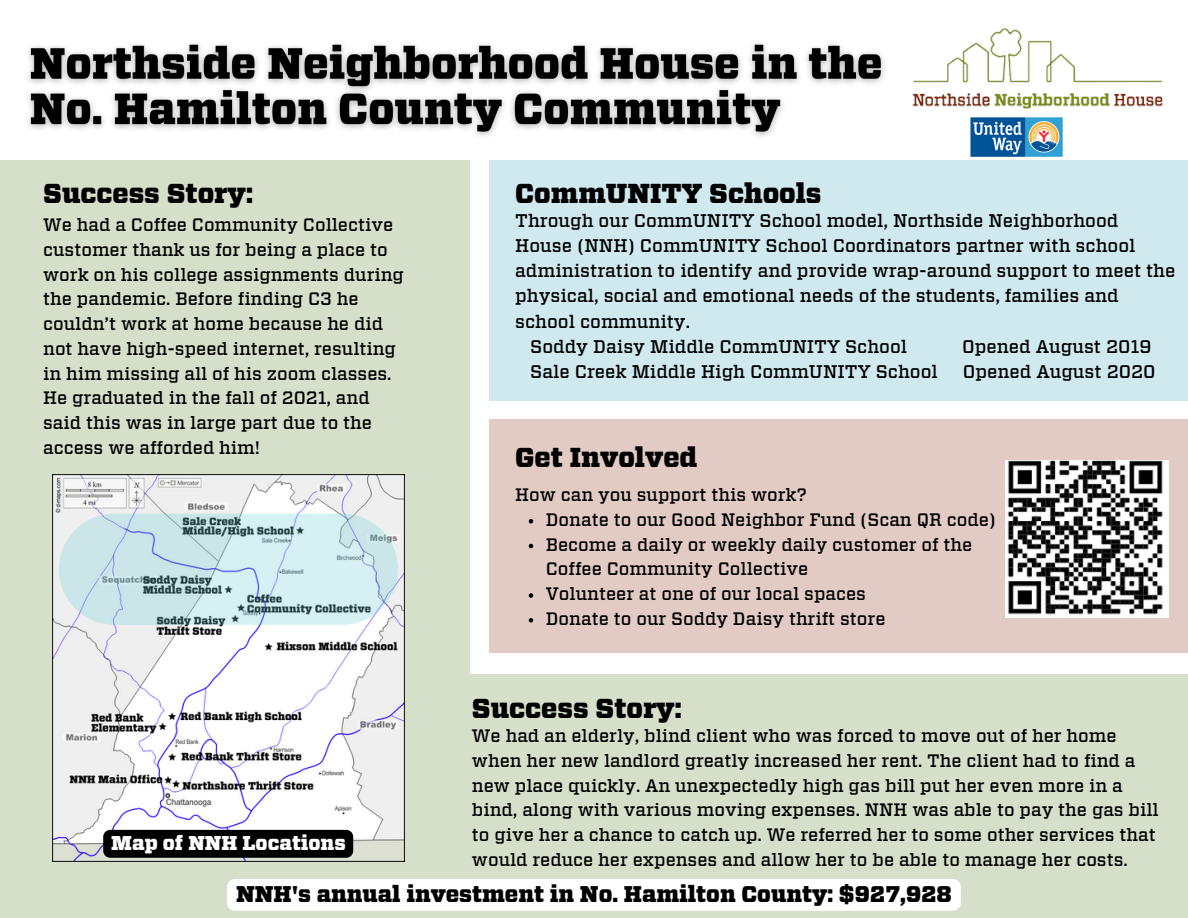
<style>
.page{position:relative;width:1188px;height:918px;background:#fff}
.page>*{position:absolute;margin:0;border:0;box-sizing:border-box;transform-origin:0 0}
.t1{font:900 27.45px "Vitesse";color:#000}
.t2{font:900 22.65px "Vitesse";color:#000}
.t3{font:900 19.95px "Vitesse";color:#fff}
.t4{font:500 18.3px "Vitesse";color:#000}
.t5{font:500 18px/24.8px "Vitesse";color:#000}
</style>
<div class="page">
<div style="left:0;top:160px;width:470px;height:758px;background:#d5dfca"></div>
<div style="left:471px;top:674px;width:717px;height:244px;background:#d5dfca"></div>
<div style="left:489px;top:419px;width:699px;height:234px;background:#e3cbc5"></div>
<div style="left:489px;top:160px;width:699px;height:241px;background:#cfe9ef"></div>
<img style="left:52px;top:475px;width:353px;height:386px">
<svg style="left:59px;top:514px;width:339px;height:111px;background:#c2dbe1"></svg>
<div style="left:103px;top:830px;width:250px;height:28px;background:#000"></div>
<img style="left:912px;top:27px;width:251px;height:82px">
<img style="left:1005px;top:460px;width:163px;height:158px">
<img style="left:971px;top:117px;width:92px;height:40px">
<img style="left:28px;top:43px;width:856px;height:94px">
<svg style="left:529px;top:519px;width:4px;height:5px"></svg>
<svg style="left:529px;top:544px;width:4px;height:4px"></svg>
<svg style="left:529px;top:593px;width:4px;height:5px"></svg>
<svg style="left:529px;top:618px;width:4px;height:5px"></svg>
<div style="left:227px;top:879px;width:734px;height:32px;background:#fff"></div>
<h1 class="t1" style="left:43px;top:181px;width:211px">Success Story:</h1>
<h1 class="t1" style="left:515px;top:181px;width:308px">CommUNITY Schools</h1>
<p class="t5" style="left:43px;top:213px;width:362px">We had a Coffee Community Collective customer thank us for being a place to work on his college assignments during the pandemic. Before finding C3 he couldn’t work at home because he did not have high-speed internet, resulting in him missing all of his zoom classes.<br>He graduated in the fall of 2021, and said this was in large part due to the access we afforded him!</p>
<p class="t3" style="left:111px;top:834px;width:236px">Map of NNH Locations</p>
<p class="t4" style="left:515px;top:212px;width:605px">Through our CommUNITY School model, Northside Neighborhood</p>
<p class="t4" style="left:515px;top:237px;width:622px">House (NNH) CommUNITY School Coordinators partner with school</p>
<p class="t4" style="left:515px;top:263px;width:662px">administration to identify and provide wrap-around support to meet the</p>
<p class="t4" style="left:515px;top:288px;width:605px">physical, social and emotional needs of the students, families and</p>
<p class="t4" style="left:515px;top:313px;width:176px">school community.</p>
<p class="t4" style="left:530px;top:338px;width:378px">Soddy Daisy Middle CommUNITY School</p>
<p class="t4" style="left:962px;top:338px;width:191px">Opened August 2019</p>
<p class="t4" style="left:530px;top:363px;width:409px">Sale Creek Middle High CommUNITY School</p>
<p class="t4" style="left:963px;top:363px;width:194px">Opened August 2020</p>
<h1 class="t1" style="left:515px;top:445px;width:184px">Get Involved</h1>
<p class="t5" style="left:515px;top:483px;width:293px">How can you support this work?</p>
<p class="t5" style="left:546px;top:508px;width:452px">Donate to our Good Neighbor Fund (Scan QR code)<br>Become a daily or weekly daily customer of the Coffee Community Collective<br>Volunteer at one of our local spaces<br>Donate to our Soddy Daisy thrift store</p>
<h1 class="t1" style="left:472px;top:696px;width:211px">Success Story:</h1>
<p class="t5" style="left:472px;top:724px;width:688px">We had an elderly, blind client who was forced to move out of her home when her new landlord greatly increased her rent. The client had to find a new place quickly. An unexpectedly high gas bill put her even more in a bind, along with various moving expenses. NNH was able to pay the gas bill to give her a chance to catch up. We referred her to some other services that would reduce her expenses and allow her to be able to manage her costs.</p>
<p class="t2" style="left:236px;top:884px;width:717px">NNH's annual investment in No. Hamilton County: $927,928</p>
</div>
